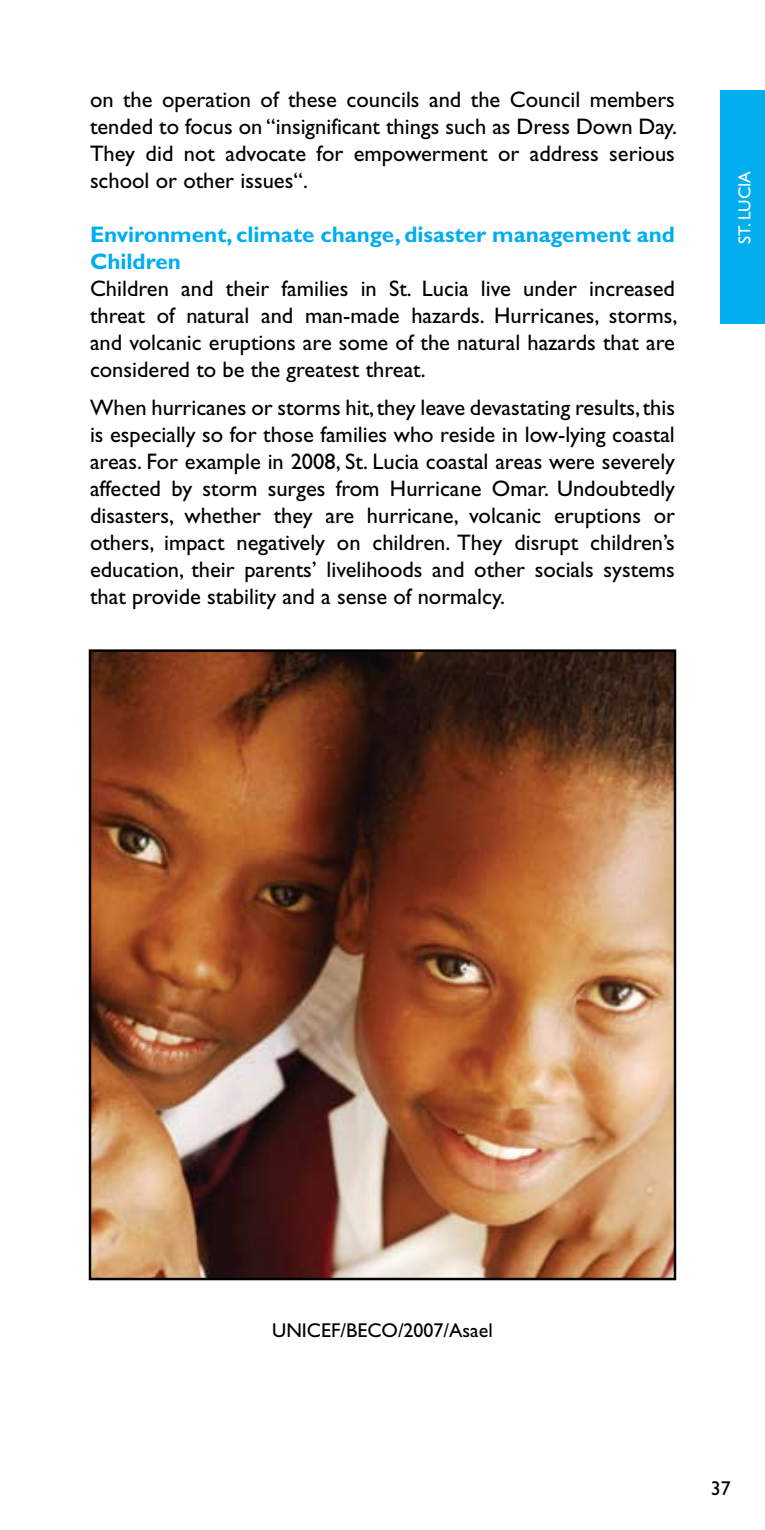
<style>
.page{position:relative;width:765px;height:1530px;background:#fff}
.page>*{position:absolute;margin:0;border:0;box-sizing:border-box;transform-origin:0 0}
.t1{font:22.5px/27px "Gill Sans";color:#000;text-align:justify}
.t2{font:700 22.5px/27px "Gill Sans";color:#00aeef}
.t3{font:20px "Gill Sans";color:#000}
.t4{font:17.5px "Gill Sans";color:#fff}
</style>
<div class="page">
<div style="left:720px;top:90px;width:45px;height:234px;background:#00aeef"></div>
<img style="left:92px;top:652px;width:581px;height:625px">
<p class="t1" style="left:90px;top:86px;width:589px">on the operation of these councils and the Council members tended to focus on “insignificant things such as Dress Down Day.<br>They did not advocate for empowerment or address serious school or other issues“.</p>
<p class="t2" style="left:90px;top:221px;width:586px">Environment, climate change, disaster management and<br>Children</p>
<p class="t1" style="left:90px;top:275px;width:589px">Children and their families in St. Lucia live under increased threat of natural and man-made hazards. Hurricanes, storms, and volcanic eruptions are some of the natural hazards that are considered to be the greatest threat.</p>
<p class="t1" style="left:90px;top:394px;width:587px">When hurricanes or storms hit, they leave devastating results, this is especially so for those families who reside in low-lying coastal areas. For example in 2008, St. Lucia coastal areas were severely affected by storm surges from Hurricane Omar. Undoubtedly disasters, whether they are hurricane, volcanic eruptions or others, impact negatively on children. They disrupt children’s education, their parents’ livelihoods and other socials systems that provide stability and a sense of normalcy.</p>
<p class="t4" style="left:734px;top:244px;width:74px;rotate:-90deg">ST. LUCIA</p>
<p class="t3" style="left:272px;top:1319px;width:222px">UNICEF/BECO/2007/Asael</p>
<p class="t3" style="left:711px;top:1476px;width:21px">37</p>
</div>
